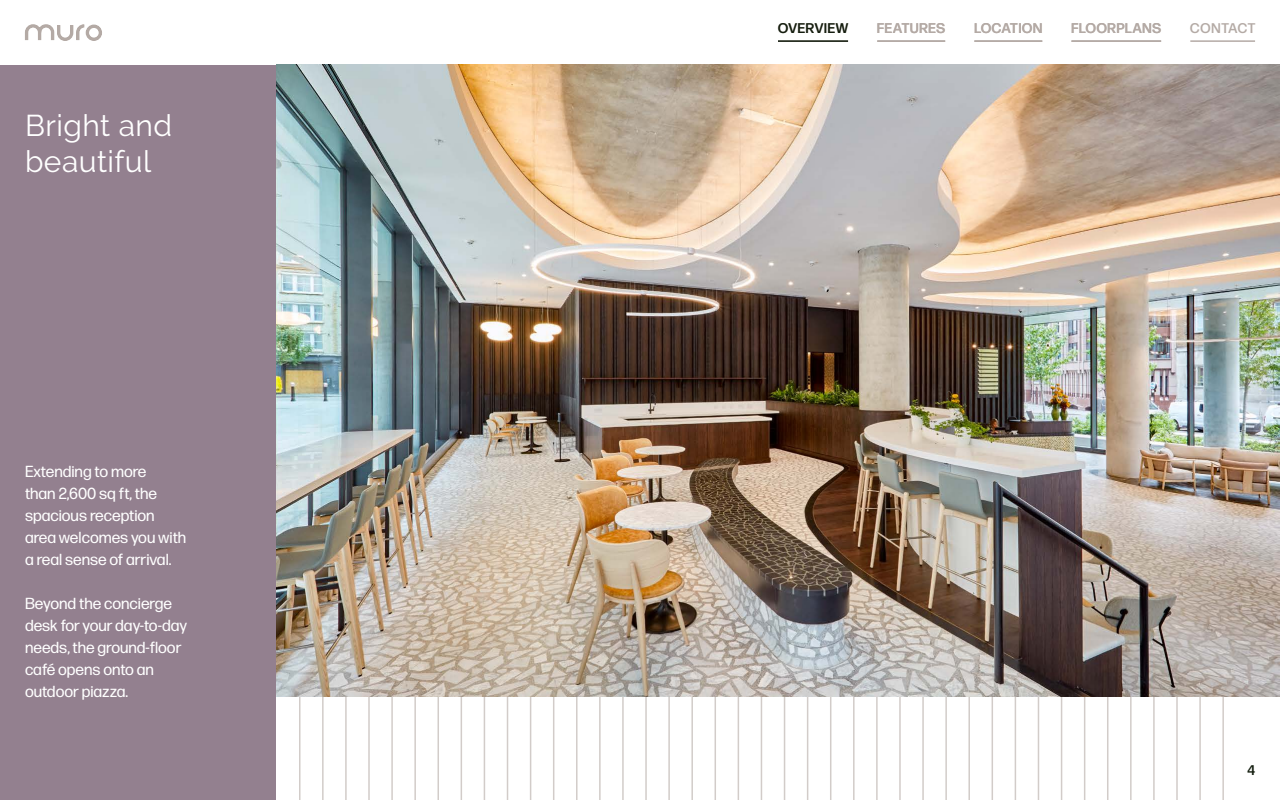
<style>
.page{position:relative;width:1280px;height:800px;background:#fff}
.page>*{position:absolute;margin:0;border:0;box-sizing:border-box;transform-origin:0 0}
.t1{font:30px/36px "Raleway";letter-spacing:.015em;color:#fff}
.t2{font:16px/22px "Forma DJR Text";color:#fff}
.t3{font:500 14px "Forma DJR Display";letter-spacing:.06em;color:#b4aaa5}
.t4{font:500 14px "Forma DJR Display";letter-spacing:.06em;color:#141e0f}
</style>
<div class="page">
<svg style="left:25px;top:24px;width:77px;height:17px"></svg>
<hr style="left:1190px;top:40px;width:65px;height:2px;background:#b4aaa5">
<hr style="left:576px;top:697px;width:2px;height:103px;background:#d2ccc9">
<hr style="left:1130px;top:697px;width:2px;height:103px;background:#d2ccc9">
<hr style="left:853px;top:697px;width:2px;height:103px;background:#d2ccc9">
<hr style="left:715px;top:697px;width:1px;height:103px;background:#d2ccc9">
<hr style="left:992px;top:697px;width:1px;height:103px;background:#d2ccc9">
<hr style="left:645px;top:697px;width:2px;height:103px;background:#d2ccc9">
<hr style="left:1199px;top:697px;width:2px;height:103px;background:#d2ccc9">
<hr style="left:922px;top:697px;width:2px;height:103px;background:#d2ccc9">
<hr style="left:784px;top:697px;width:1px;height:103px;background:#d2ccc9">
<hr style="left:1061px;top:697px;width:1px;height:103px;background:#d2ccc9">
<hr style="left:599px;top:697px;width:2px;height:103px;background:#d2ccc9">
<hr style="left:1153px;top:697px;width:2px;height:103px;background:#d2ccc9">
<hr style="left:876px;top:697px;width:2px;height:103px;background:#d2ccc9">
<hr style="left:738px;top:697px;width:1px;height:103px;background:#d2ccc9">
<hr style="left:1015px;top:697px;width:1px;height:103px;background:#d2ccc9">
<hr style="left:668px;top:697px;width:2px;height:103px;background:#d2ccc9">
<hr style="left:1222px;top:697px;width:2px;height:103px;background:#d2ccc9">
<hr style="left:945px;top:697px;width:2px;height:103px;background:#d2ccc9">
<hr style="left:807px;top:697px;width:1px;height:103px;background:#d2ccc9">
<hr style="left:1084px;top:697px;width:1px;height:103px;background:#d2ccc9">
<hr style="left:622px;top:697px;width:2px;height:103px;background:#d2ccc9">
<hr style="left:1176px;top:697px;width:2px;height:103px;background:#d2ccc9">
<hr style="left:899px;top:697px;width:2px;height:103px;background:#d2ccc9">
<hr style="left:761px;top:697px;width:1px;height:103px;background:#d2ccc9">
<hr style="left:1038px;top:697px;width:1px;height:103px;background:#d2ccc9">
<hr style="left:691px;top:697px;width:2px;height:103px;background:#d2ccc9">
<hr style="left:968px;top:697px;width:2px;height:103px;background:#d2ccc9">
<hr style="left:830px;top:697px;width:1px;height:103px;background:#d2ccc9">
<hr style="left:1107px;top:697px;width:1px;height:103px;background:#d2ccc9">
<hr style="left:461px;top:697px;width:1px;height:103px;background:#d2ccc9">
<hr style="left:322px;top:697px;width:2px;height:103px;background:#d2ccc9">
<hr style="left:530px;top:697px;width:1px;height:103px;background:#d2ccc9">
<hr style="left:391px;top:697px;width:2px;height:103px;background:#d2ccc9">
<hr style="left:484px;top:697px;width:1px;height:103px;background:#d2ccc9">
<hr style="left:345px;top:697px;width:2px;height:103px;background:#d2ccc9">
<hr style="left:553px;top:697px;width:1px;height:103px;background:#d2ccc9">
<hr style="left:414px;top:697px;width:2px;height:103px;background:#d2ccc9">
<hr style="left:507px;top:697px;width:1px;height:103px;background:#d2ccc9">
<hr style="left:368px;top:697px;width:2px;height:103px;background:#d2ccc9">
<hr style="left:438px;top:697px;width:1px;height:103px;background:#d2ccc9">
<hr style="left:299px;top:697px;width:1px;height:103px;background:#d2ccc9">
<hr style="left:877px;top:40px;width:68px;height:2px;background:#b4aaa5">
<hr style="left:778px;top:40px;width:70px;height:2px;background:#141e0f">
<hr style="left:1071px;top:40px;width:90px;height:2px;background:#b4aaa5">
<hr style="left:974px;top:40px;width:68px;height:2px;background:#b4aaa5">
<img style="left:276px;top:65px;width:1004px;height:632px">
<div style="left:0;top:65px;width:276px;height:735px;background:#93808f"></div>
<h1 class="t1" style="left:25px;top:108px;width:149px">Bright and beautiful</h1>
<p class="t2" style="left:25px;top:460px;width:163px">Extending to more<br>than 2,600 sq ft, the spacious reception area welcomes you with a real sense of arrival.</p>
<p class="t2" style="left:25px;top:592px;width:164px">Beyond the concierge desk for your day-to-day needs, the ground-floor café opens onto an outdoor piazza.</p>
<p class="t4" style="left:778px;top:20px;width:72px">OVERVIEW</p>
<p class="t3" style="left:877px;top:20px;width:69px">FEATURES</p>
<p class="t3" style="left:974px;top:20px;width:69px">LOCATION</p>
<p class="t3" style="left:1071px;top:20px;width:91px">FLOORPLANS</p>
<p class="t3" style="left:1190px;top:20px;width:67px">CONTACT</p>
<p class="t4" style="left:1247px;top:761px;width:9px">4</p>
</div>
